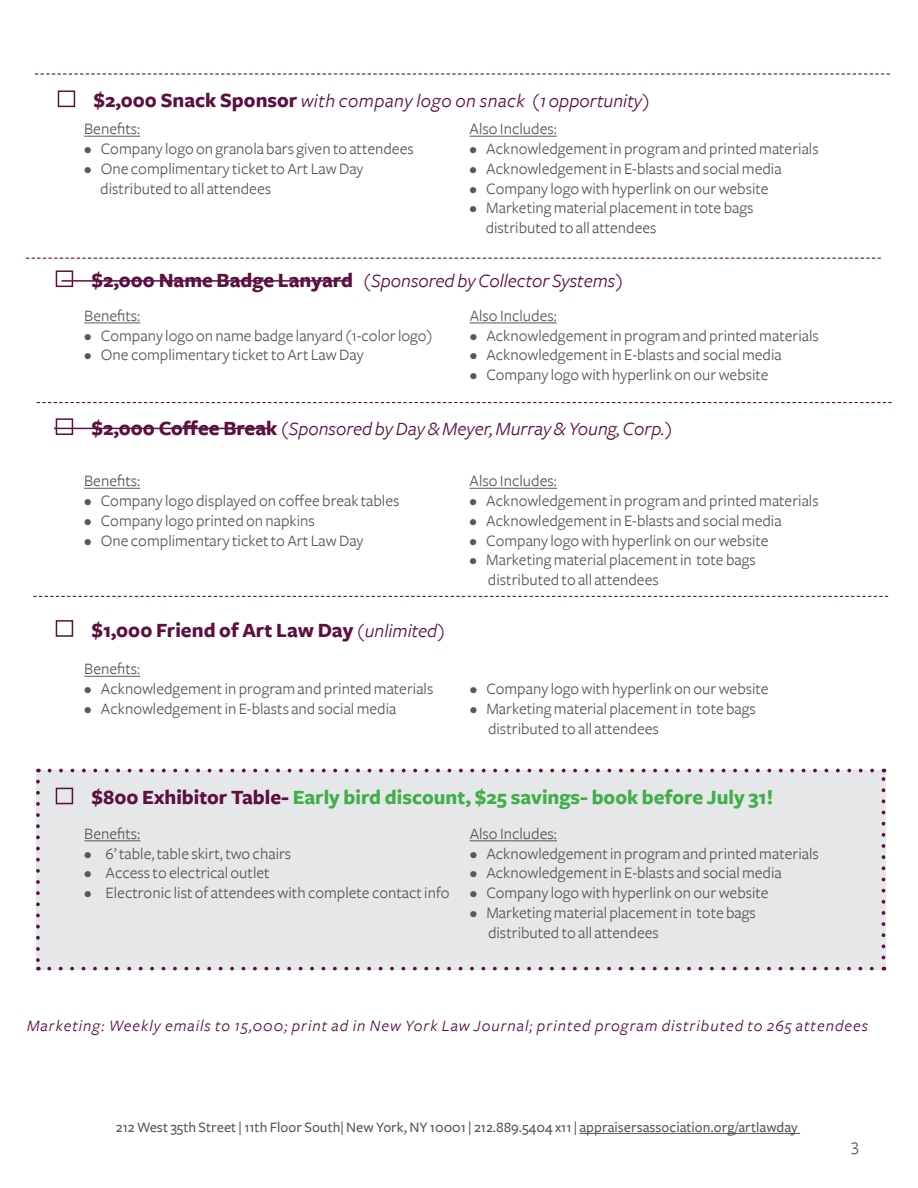
<style>
.page{position:relative;width:918px;height:1188px;background:#fff}
.page>*{position:absolute;margin:0;border:0;box-sizing:border-box;transform-origin:0 0}
.t1{font:700 21px "Freight Sans";color:#40ae49}
.t2{font:700 21px "Freight Sans";color:#5c103f}
.t3{font:italic 19.5px "Freight Sans";color:#5c103f}
.t4{font:italic 19.5px "Freight Sans";letter-spacing:.025em;color:#5c103f}
.t5{font:18px "Freight Sans";color:#57585a}
.t6{font:16.5px/19.8px "Freight Sans";color:#57585a}
.t7{font:italic 16.5px "Freight Sans";letter-spacing:.06em;color:#5c103f}
.t8{font:500 15px "Freight Sans";color:#57585a}
.s1{font-weight:700;font-style:normal;font-size:21px}
.s2{font-weight:400;font-style:italic;font-size:19.5px}
.s3{color:#5c103f}
</style>
<div class="page">
<div style="left:36px;top:771px;width:849px;height:199px;background:#e6e7e9"></div>
<svg style="left:36px;top:782px;width:4px;height:188px"></svg>
<svg style="left:49px;top:967px;width:835px;height:3px"></svg>
<svg style="left:882px;top:769px;width:3px;height:189px"></svg>
<svg style="left:38px;top:769px;width:834px;height:3px"></svg>
<hr style="left:84px;top:488px;width:56px;height:1px;background:#57585a">
<hr style="left:470px;top:488px;width:87px;height:1px;background:#57585a">
<div style="left:56px;top:418px;width:17px;height:17px;border:2px solid #5c103f"></div>
<svg style="left:33px;top:596px;width:855px;height:1px"></svg>
<hr style="left:84px;top:676px;width:56px;height:1px;background:#57585a">
<div style="left:56px;top:620px;width:17px;height:17px;border:2px solid #5c103f"></div>
<hr style="left:84px;top:841px;width:56px;height:1px;background:#57585a">
<hr style="left:470px;top:841px;width:87px;height:1px;background:#57585a">
<div style="left:56px;top:788px;width:17px;height:16px;border:2px solid #5c103f"></div>
<hr style="left:580px;top:1133px;width:220px;height:1px;background:#57585a">
<svg style="left:37px;top:402px;width:855px;height:1px"></svg>
<hr style="left:84px;top:323px;width:56px;height:1px;background:#57585a">
<hr style="left:470px;top:323px;width:87px;height:1px;background:#57585a">
<div style="left:56px;top:270px;width:17px;height:17px;border:2px solid #5c103f"></div>
<hr style="left:84px;top:136px;width:56px;height:1px;background:#57585a">
<hr style="left:470px;top:136px;width:87px;height:1px;background:#57585a">
<svg style="left:35px;top:73px;width:855px;height:35px"></svg>
<svg style="left:26px;top:258px;width:855px;height:1px"></svg>
<hr style="left:62px;top:280px;width:287px;height:2px;background:#5c103f">
<hr style="left:54px;top:428px;width:216px;height:1px;background:#5c103f">
<p class="t4" style="left:93px;top:90px;width:558px"><span class="s1">$2,000 Snack Sponsor</span> with company logo on snack (1 opportunity)</p>
<p class="t6" style="left:84px;top:119px;width:58px">Benefits:</p>
<p class="t6" style="left:84px;top:139px;width:331px">• Company logo on granola bars given to attendees</p>
<p class="t6" style="left:100px;top:159px;width:265px;text-indent:-16px">• One complimentary ticket to Art Law Day distributed to all attendees</p>
<p class="t6" style="left:470px;top:119px;width:89px">Also Includes:</p>
<p class="t6" style="left:470px;top:139px;width:351px">• Acknowledgement in program and printed materials</p>
<p class="t6" style="left:470px;top:159px;width:314px">• Acknowledgement in E-blasts and social media</p>
<p class="t6" style="left:470px;top:179px;width:301px">• Company logo with hyperlink on our website</p>
<p class="t6" style="left:486px;top:198px;width:269px;text-indent:-16px">• Marketing material placement in tote bags distributed to all attendees</p>
<p class="t3" style="left:91px;top:270px;width:533px"><span class="s1">$2,000 Name Badge Lanyard</span> (Sponsored by Collector Systems)</p>
<p class="t6" style="left:84px;top:306px;width:58px">Benefits:</p>
<p class="t6" style="left:84px;top:326px;width:350px">• Company logo on name badge lanyard (1-color logo)</p>
<p class="t6" style="left:84px;top:346px;width:281px">• One complimentary ticket to Art Law Day</p>
<p class="t6" style="left:470px;top:306px;width:89px">Also Includes:</p>
<p class="t6" style="left:470px;top:326px;width:351px">• Acknowledgement in program and printed materials</p>
<p class="t6" style="left:470px;top:346px;width:314px">• Acknowledgement in E-blasts and social media</p>
<p class="t6" style="left:470px;top:365px;width:301px">• Company logo with hyperlink on our website</p>
<p class="t3" style="left:91px;top:418px;width:582px"><span class="s1">$2,000 Coffee Break</span> (Sponsored by Day &amp; Meyer, Murray &amp; Young, Corp.)</p>
<p class="t6" style="left:84px;top:471px;width:58px">Benefits:</p>
<p class="t6" style="left:84px;top:491px;width:317px">• Company logo displayed on coffee break tables</p>
<p class="t6" style="left:84px;top:511px;width:232px">• Company logo printed on napkins</p>
<p class="t6" style="left:84px;top:531px;width:281px">• One complimentary ticket to Art Law Day</p>
<p class="t2" style="left:91px;top:619px;width:355px">$1,000 Friend of Art Law Day <span class="s2">(unlimited)</span></p>
<p class="t6" style="left:84px;top:659px;width:58px">Benefits:</p>
<p class="t6" style="left:84px;top:679px;width:351px">• Acknowledgement in program and printed materials</p>
<p class="t6" style="left:84px;top:699px;width:314px">• Acknowledgement in E-blasts and social media</p>
<p class="t6" style="left:470px;top:471px;width:89px">Also Includes:</p>
<p class="t6" style="left:470px;top:491px;width:351px">• Acknowledgement in program and printed materials</p>
<p class="t6" style="left:470px;top:511px;width:314px">• Acknowledgement in E-blasts and social media</p>
<p class="t6" style="left:470px;top:531px;width:301px">• Company logo with hyperlink on our website</p>
<p class="t6" style="left:488px;top:551px;width:269px;text-indent:-18px">• Marketing material placement in tote bags distributed to all attendees</p>
<p class="t6" style="left:470px;top:679px;width:301px">• Company logo with hyperlink on our website</p>
<p class="t6" style="left:488px;top:699px;width:269px;text-indent:-18px">• Marketing material placement in tote bags distributed to all attendees</p>
<p class="t1" style="left:91px;top:786px;width:683px"><span class="s3">$800 Exhibitor Table-</span> Early bird discount, $25 savings- book before July 31!</p>
<p class="t6" style="left:84px;top:824px;width:58px">Benefits:</p>
<p class="t6" style="left:84px;top:844px;width:209px">• 6’ table, table skirt, two chairs</p>
<p class="t6" style="left:84px;top:863px;width:187px">• Access to electrical outlet</p>
<p class="t6" style="left:84px;top:883px;width:367px">• Electronic list of attendees with complete contact info</p>
<p class="t6" style="left:470px;top:824px;width:89px">Also Includes:</p>
<p class="t6" style="left:470px;top:844px;width:351px">• Acknowledgement in program and printed materials</p>
<p class="t6" style="left:470px;top:863px;width:314px">• Acknowledgement in E-blasts and social media</p>
<p class="t6" style="left:470px;top:883px;width:301px">• Company logo with hyperlink on our website</p>
<p class="t6" style="left:488px;top:903px;width:269px;text-indent:-18px">• Marketing material placement in tote bags distributed to all attendees</p>
<p class="t7" style="left:27px;top:1016px;width:843px">Marketing: Weekly emails to 15,000; print ad in New York Law Journal; printed program distributed to 265 attendees</p>
<p class="t8" style="left:116px;top:1118px;width:684px">212 West 35th Street | 11th Floor South| New York, NY 10001 | 212.889.5404 x11 | appraisersassociation.org/artlawday</p>
<p class="t5" style="left:851px;top:1135px;width:9px">3</p>
</div>
